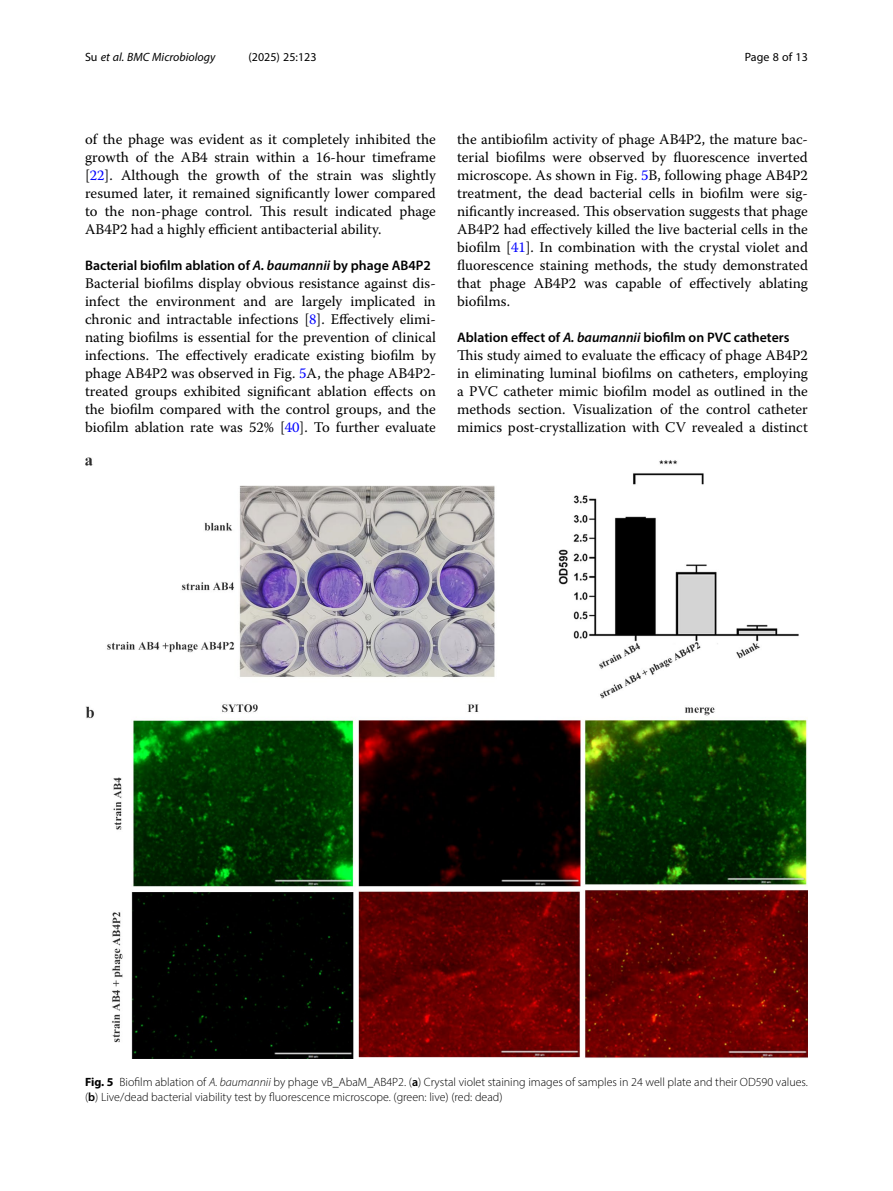
<style>
.page{position:relative;width:893px;height:1191px;background:#fff}
.page>*{position:absolute;margin:0;border:0;box-sizing:border-box;transform-origin:0 0}
.Body_Text{font:14.7px/18px "Warnock Pro";color:#000;text-align:justify}
.Head_2{font:600 13.8px "Myriad Pro";color:#000}
.Figure_Caption{font:300 12px/15px "Myriad Pro";color:#000}
.t1{font:italic 12px "Myriad Pro";color:#000}
.t2{font:12px "Myriad Pro";color:#000}
.s1{font-style:normal}
.s2{color:#00f}
.s3{font-style:italic}
.s4{font-weight:700}
.s5{font-weight:600}
</style>
<div class="page">
<img style="left:85px;top:458px;width:723px;height:601px">
<p class="t1" style="left:85px;top:50px;width:132px"><span class="s1">Su</span> et al. BMC Microbiology</p>
<p class="t2" style="left:248px;top:50px;width:70px">(2025) 25:123</p>
<p class="t2" style="left:745px;top:50px;width:65px">Page 8 of 13</p>
<p class="Body_Text" style="left:85px;top:130px;width:352px">of the phage was evident as it completely inhibited the growth of the AB4 strain within a 16-hour timeframe [<span class="s2">22</span>]. Although the growth of the strain was slightly resumed later, it remained significantly lower compared to the non-phage control. This result indicated phage AB4P2 had a highly efficient antibacterial ability.</p>
<p class="Head_2" style="left:85px;top:257px;width:347px">Bacterial biofilm ablation of <span class="s3">A. baumannii</span> by phage AB4P2</p>
<p class="Body_Text" style="left:85px;top:274px;width:352px">Bacterial biofilms display obvious resistance against dis&shy;infect the environment and are largely implicated in chronic and intractable infections [<span class="s2">8</span>]. Effectively elimi&shy;nating biofilms is essential for the prevention of clinical infections. The effectively eradicate existing biofilm by phage AB4P2 was observed in Fig. <span class="s2">5</span>A, the phage AB4P2- treated groups exhibited significant ablation effects on the biofilm compared with the control groups, and the biofilm ablation rate was 52% [<span class="s2">40</span>]. To further evaluate</p>
<p class="Body_Text" style="left:457px;top:130px;width:352px">the antibiofilm activity of phage AB4P2, the mature bac&shy;terial biofilms were observed by fluorescence inverted microscope. As shown in Fig. <span class="s2">5</span>B, following phage AB4P2 treatment, the dead bacterial cells in biofilm were sig&shy;nificantly increased. This observation suggests that phage AB4P2 had effectively killed the live bacterial cells in the biofilm [<span class="s2">41</span>]. In combination with the crystal violet and fluorescence staining methods, the study demonstrated that phage AB4P2 was capable of effectively ablating biofilms.</p>
<p class="Head_2" style="left:457px;top:329px;width:334px">Ablation effect of <span class="s3">A. baumannii</span> biofilm on PVC catheters</p>
<p class="Body_Text" style="left:457px;top:346px;width:352px">This study aimed to evaluate the efficacy of phage AB4P2 in eliminating luminal biofilms on catheters, employing a PVC catheter mimic biofilm model as outlined in the methods section. Visualization of the control catheter mimics post-crystallization with CV revealed a distinct</p>
<p class="Figure_Caption" style="left:85px;top:1074px;width:724px"><span class="s4">Fig. 5</span> Biofilm ablation of <span class="s3">A. baumannii</span> by phage vB_AbaM_AB4P2. (<span class="s5">a</span>) Crystal violet staining images of samples in 24 well plate and their OD590 values. (<span class="s5">b</span>) Live/dead bacterial viability test by fluorescence microscope. (green: live) (red: dead)</p>
</div>
